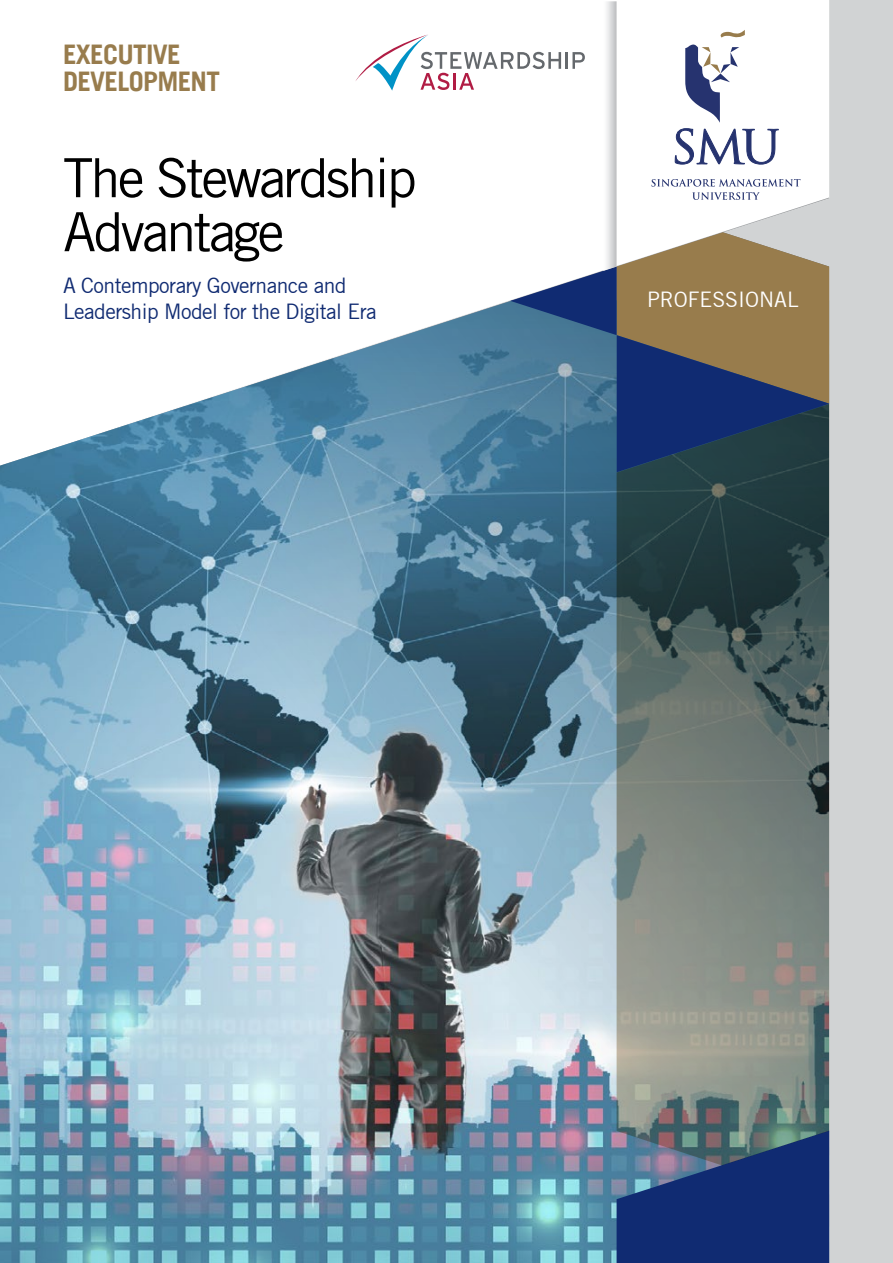
<style>
.page{position:relative;width:893px;height:1263px;background:#fff}
.page>*{position:absolute;margin:0;border:0;box-sizing:border-box;transform-origin:0 0}
.t1{font:54px/54px "Trade Gothic";letter-spacing:-.05em;color:#000}
.t2{font:700 27px/27px "Trade Gothic LT";letter-spacing:-.025em;color:#987c4d}
.t3{font:21px/25.5px "Trade Gothic";letter-spacing:-.025em;color:#102b72}
.t4{font:21px "Trade Gothic";color:#fff}
</style>
<div class="page">
<img style="left:0;top:300px;width:617px;height:962px">
<svg style="left:723px;top:0;width:170px;height:1263px;background:#d7d9da"></svg>
<svg style="left:721px;top:30px;width:24px;height:8px"></svg>
<svg style="left:675px;top:44px;width:104px;height:120px"></svg>
<svg style="left:651px;top:179px;width:149px;height:21px"></svg>
<svg style="left:510px;top:232px;width:319px;height:240px;background:#777d7e"></svg>
<svg style="left:617px;top:1165px;width:212px;height:98px;background:#173376"></svg>
<svg style="left:617px;top:404px;width:212px;height:761px;background:#5d6c6d"></svg>
<img style="left:603px;top:1px;width:14px;height:270px">
<svg style="left:355px;top:34px;width:230px;height:57px"></svg>
<p class="t2" style="left:63px;top:41px;width:158px">EXECUTIVE<br>DEVELOPMENT</p>
<h1 class="t1" style="left:63px;top:150px;width:355px">The Stewardship<br>Advantage</h1>
<p class="t3" style="left:63px;top:273px;width:315px">A Contemporary Governance and<br>Leadership Model for the Digital Era</p>
<p class="t4" style="left:647px;top:287px;width:66px">Profess</p>
<p class="t4" style="left:738px;top:287px;width:49px">ional</p>
</div>
